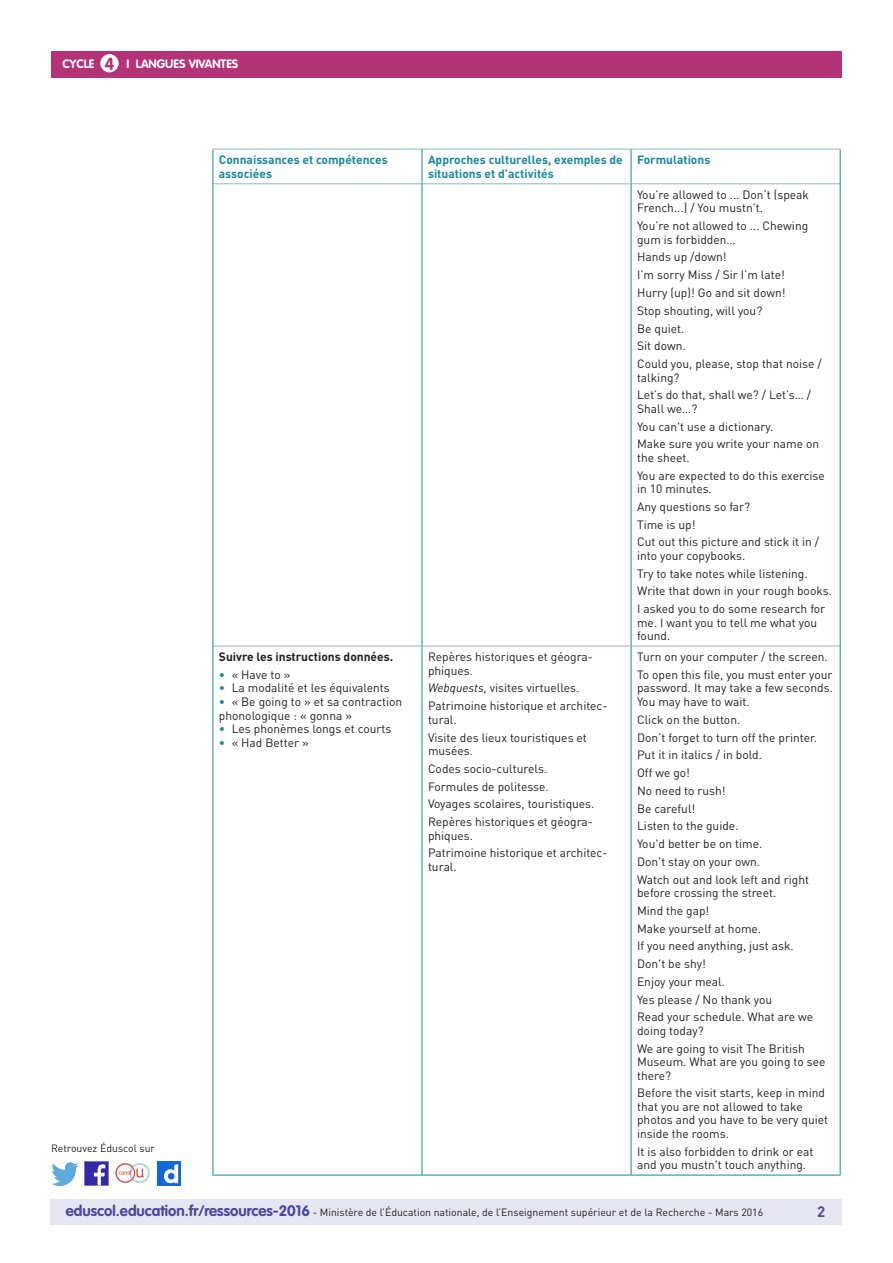
<style>
.page{position:relative;width:893px;height:1263px;background:#fff}
.page>*{position:absolute;margin:0;border:0;box-sizing:border-box;transform-origin:0 0}
.t1{font:700 17.25px "VAG Rounded Std";color:#b43376}
.t2{font:700 15px "DIN Pro";color:#4a489e}
.Texte_courant_tablea{font:12px/13.5px "DIN Pro";color:#231f20}
._08_Liste_à_puces_ni{font:12px/13.5px "DIN Pro";color:#231f20}
.Texte_gras_bleu{font:700 12px/13.5px "DIN Pro";color:#16879f}
.Texte_gras_noir{font:700 12px "DIN Pro";color:#231f20}
.t3{font:700 12px "VAG Rounded Std";color:#fff}
.t4{font:10.5px "DIN Pro";color:#231f20}
.s1{color:#16879f}
.s2{font-style:italic}
.s3{font-family:"VAG Rounded Std";font-weight:700;font-size:15px;color:#4a489e}
</style>
<div class="page">
<div style="left:50px;top:1199px;width:791px;height:26px;background:#e6e5f2"></div>
<div style="left:51px;top:51px;width:791px;height:27px;background:#b43376"></div>
<div style="left:100px;top:54px;width:19px;height:18px;background:#fff;border-radius:50%"></div>
<img style="left:85px;top:1162px;width:23px;height:23px">
<img style="left:51px;top:1163px;width:28px;height:22px">
<img style="left:158px;top:1162px;width:22px;height:23px">
<img style="left:115px;top:1163px;width:35px;height:21px">
<hr style="left:213px;top:149px;width:209px;height:1px;background:#8fb6c6">
<hr style="left:422px;top:149px;width:209px;height:1px;background:#8fb6c6">
<hr style="left:631px;top:149px;width:209px;height:1px;background:#8fb6c6">
<hr style="left:213px;top:183px;width:209px;height:1px;background:#8fb6c6">
<hr style="left:422px;top:183px;width:209px;height:1px;background:#8fb6c6">
<hr style="left:631px;top:183px;width:209px;height:1px;background:#8fb6c6">
<hr style="left:213px;top:646px;width:209px;height:1px;background:#8fb6c6">
<hr style="left:422px;top:646px;width:209px;height:1px;background:#8fb6c6">
<hr style="left:631px;top:646px;width:209px;height:1px;background:#8fb6c6">
<hr style="left:213px;top:149px;width:1px;height:35px;background:#16879f">
<hr style="left:422px;top:149px;width:1px;height:34px;background:#16879f">
<hr style="left:631px;top:149px;width:1px;height:34px;background:#16879f">
<hr style="left:840px;top:149px;width:1px;height:35px;background:#16879f">
<hr style="left:213px;top:184px;width:1px;height:462px;background:#16879f">
<hr style="left:422px;top:184px;width:1px;height:462px;background:#16879f">
<hr style="left:631px;top:184px;width:1px;height:462px;background:#16879f">
<hr style="left:840px;top:184px;width:1px;height:462px;background:#16879f">
<hr style="left:213px;top:646px;width:1px;height:529px;background:#16879f">
<hr style="left:422px;top:646px;width:1px;height:529px;background:#16879f">
<hr style="left:631px;top:646px;width:1px;height:529px;background:#16879f">
<hr style="left:840px;top:646px;width:1px;height:529px;background:#16879f">
<hr style="left:213px;top:1175px;width:209px;height:1px;background:#16879f">
<hr style="left:422px;top:1175px;width:209px;height:1px;background:#16879f">
<hr style="left:631px;top:1175px;width:209px;height:1px;background:#16879f">
<p class="t1" style="left:105px;top:53px;width:11px">4</p>
<p class="t3" style="left:63px;top:57px;width:33px">CYCLE</p>
<p class="t3" style="left:127px;top:57px;width:113px">I LANGUES VIVANTES</p>
<p class="t4" style="left:51px;top:1141px;width:106px">Retrouvez Éduscol sur</p>
<p class="Texte_gras_bleu" style="left:219px;top:153px;width:170px">Connaissances et compétences associées</p>
<p class="Texte_gras_bleu" style="left:428px;top:153px;width:196px">Approches culturelles, exemples de situations et d’activités</p>
<p class="Texte_gras_bleu" style="left:637px;top:153px;width:75px">Formulations</p>
<p class="Texte_courant_tablea" style="left:637px;top:188px;width:173px">You’re allowed to ... Don’t (speak<br>French...) / You mustn’t.</p>
<p class="Texte_courant_tablea" style="left:637px;top:219px;width:173px">You’re not allowed to ... Chewing gum is forbidden…</p>
<p class="Texte_courant_tablea" style="left:637px;top:250px;width:91px">Hands up /down!</p>
<p class="Texte_courant_tablea" style="left:637px;top:268px;width:149px">I’m sorry Miss / Sir I’m late!</p>
<p class="Texte_courant_tablea" style="left:637px;top:286px;width:150px">Hurry (up)! Go and sit down!</p>
<p class="Texte_courant_tablea" style="left:637px;top:303px;width:127px">Stop shouting, will you?</p>
<p class="Texte_courant_tablea" style="left:637px;top:321px;width:49px">Be quiet.</p>
<p class="Texte_courant_tablea" style="left:637px;top:339px;width:50px">Sit down.</p>
<p class="Texte_courant_tablea" style="left:637px;top:357px;width:186px">Could you, please, stop that noise / talking?</p>
<p class="Texte_courant_tablea" style="left:637px;top:388px;width:175px">Let’s do that, shall we? / Let’s… /<br>Shall we…?</p>
<p class="Texte_courant_tablea" style="left:637px;top:419px;width:138px">You can't use a dictionary.</p>
<p class="Texte_courant_tablea" style="left:637px;top:437px;width:184px">Make sure you write your name on the sheet.</p>
<p class="Texte_courant_tablea" style="left:637px;top:468px;width:189px">You are expected to do this exercise in 10 minutes.</p>
<p class="Texte_courant_tablea" style="left:637px;top:499px;width:115px">Any questions so far?</p>
<p class="Texte_courant_tablea" style="left:637px;top:517px;width:60px">Time is up!</p>
<p class="Texte_courant_tablea" style="left:637px;top:535px;width:184px">Cut out this picture and stick it in / into your copybooks.</p>
<p class="Texte_courant_tablea" style="left:637px;top:566px;width:172px">Try to take notes while listening.</p>
<p class="Texte_courant_tablea" style="left:637px;top:584px;width:196px">Write that down in your rough books.</p>
<p class="Texte_courant_tablea" style="left:637px;top:602px;width:190px">I asked you to do some research for me. I want you to tell me what you found.</p>
<p class="Texte_gras_noir" style="left:219px;top:649px;width:176px">Suivre les instructions données.</p>
<p class="_08_Liste_à_puces_ni" style="left:219px;top:668px;width:73px"><span class="s1">•</span> « Have to »</p>
<p class="_08_Liste_à_puces_ni" style="left:219px;top:681px;width:172px"><span class="s1">•</span> La modalité et les équivalents</p>
<p class="_08_Liste_à_puces_ni" style="left:219px;top:695px;width:185px"><span class="s1">•</span> « Be going to » et sa contraction phonologique : « gonna »</p>
<p class="_08_Liste_à_puces_ni" style="left:219px;top:722px;width:174px"><span class="s1">•</span> Les phonèmes longs et courts</p>
<p class="_08_Liste_à_puces_ni" style="left:219px;top:735px;width:91px"><span class="s1">•</span> « Had Better »</p>
<p class="Texte_courant_tablea" style="left:637px;top:650px;width:192px">Turn on your computer / the screen.</p>
<p class="Texte_courant_tablea" style="left:637px;top:668px;width:197px;text-align:justify">To open this file, you must enter your password. It may take a few seconds.<br>You may have to wait.</p>
<p class="Texte_courant_tablea" style="left:637px;top:712px;width:105px">Click on the button.</p>
<p class="Texte_courant_tablea" style="left:637px;top:730px;width:181px">Don’t forget to turn off the printer.</p>
<p class="Texte_courant_tablea" style="left:637px;top:748px;width:126px">Put it in italics / in bold.</p>
<p class="Texte_courant_tablea" style="left:637px;top:766px;width:54px">Off we go!</p>
<p class="Texte_courant_tablea" style="left:637px;top:783px;width:90px">No need to rush!</p>
<p class="Texte_courant_tablea" style="left:637px;top:801px;width:60px">Be careful!</p>
<p class="Texte_courant_tablea" style="left:637px;top:819px;width:103px">Listen to the guide.</p>
<p class="Texte_courant_tablea" style="left:637px;top:837px;width:127px">You'd better be on time.</p>
<p class="Texte_courant_tablea" style="left:637px;top:854px;width:125px">Don't stay on your own.</p>
<p class="Texte_courant_tablea" style="left:637px;top:872px;width:173px">Watch out and look left and right before crossing the street.</p>
<p class="Texte_courant_tablea" style="left:637px;top:903px;width:74px">Mind the gap!</p>
<p class="Texte_courant_tablea" style="left:637px;top:921px;width:126px">Make yourself at home.</p>
<p class="Texte_courant_tablea" style="left:637px;top:939px;width:158px">If you need anything, just ask.</p>
<p class="Texte_courant_tablea" style="left:637px;top:957px;width:70px">Don't be shy!</p>
<p class="Texte_courant_tablea" style="left:637px;top:974px;width:89px">Enjoy your meal.</p>
<p class="Texte_courant_tablea" style="left:637px;top:992px;width:137px">Yes please / No thank you</p>
<p class="Texte_courant_tablea" style="left:637px;top:1010px;width:178px">Read your schedule. What are we doing today?</p>
<p class="Texte_courant_tablea" style="left:637px;top:1041px;width:190px">We are going to visit The British<br>Museum. What are you going to see there?</p>
<p class="Texte_courant_tablea" style="left:637px;top:1086px;width:193px">Before the visit starts, keep in mind that you are not allowed to take photos and you have to be very quiet inside the rooms.</p>
<p class="Texte_courant_tablea" style="left:637px;top:1144px;width:178px">It is also forbidden to drink or eat and you mustn't touch anything.</p>
<p class="Texte_courant_tablea" style="left:428px;top:650px;width:167px">Repères historiques et géogra&shy;phiques.</p>
<p class="Texte_courant_tablea" style="left:428px;top:681px;width:153px"><span class="s2">Webquests</span>, visites virtuelles.</p>
<p class="Texte_courant_tablea" style="left:428px;top:699px;width:181px">Patrimoine historique et architec&shy;tural.</p>
<p class="Texte_courant_tablea" style="left:428px;top:730px;width:160px">Visite des lieux touristiques et musées.</p>
<p class="Texte_courant_tablea" style="left:428px;top:761px;width:121px">Codes socio-culturels.</p>
<p class="Texte_courant_tablea" style="left:428px;top:779px;width:122px">Formules de politesse.</p>
<p class="Texte_courant_tablea" style="left:428px;top:797px;width:168px">Voyages scolaires, touristiques.</p>
<p class="Texte_courant_tablea" style="left:428px;top:815px;width:167px">Repères historiques et géogra&shy;phiques.</p>
<p class="Texte_courant_tablea" style="left:428px;top:846px;width:181px">Patrimoine historique et architec&shy;tural.</p>
<p class="t4" style="left:66px;top:1205px;width:699px"><span class="s3">eduscol.education.fr/ressources-2016</span> - Ministère de l’Éducation nationale, de l’Enseignement supérieur et de la Recherche - Mars 2016</p>
<p class="t2" style="left:817px;top:1201px;width:10px">2</p>
</div>
